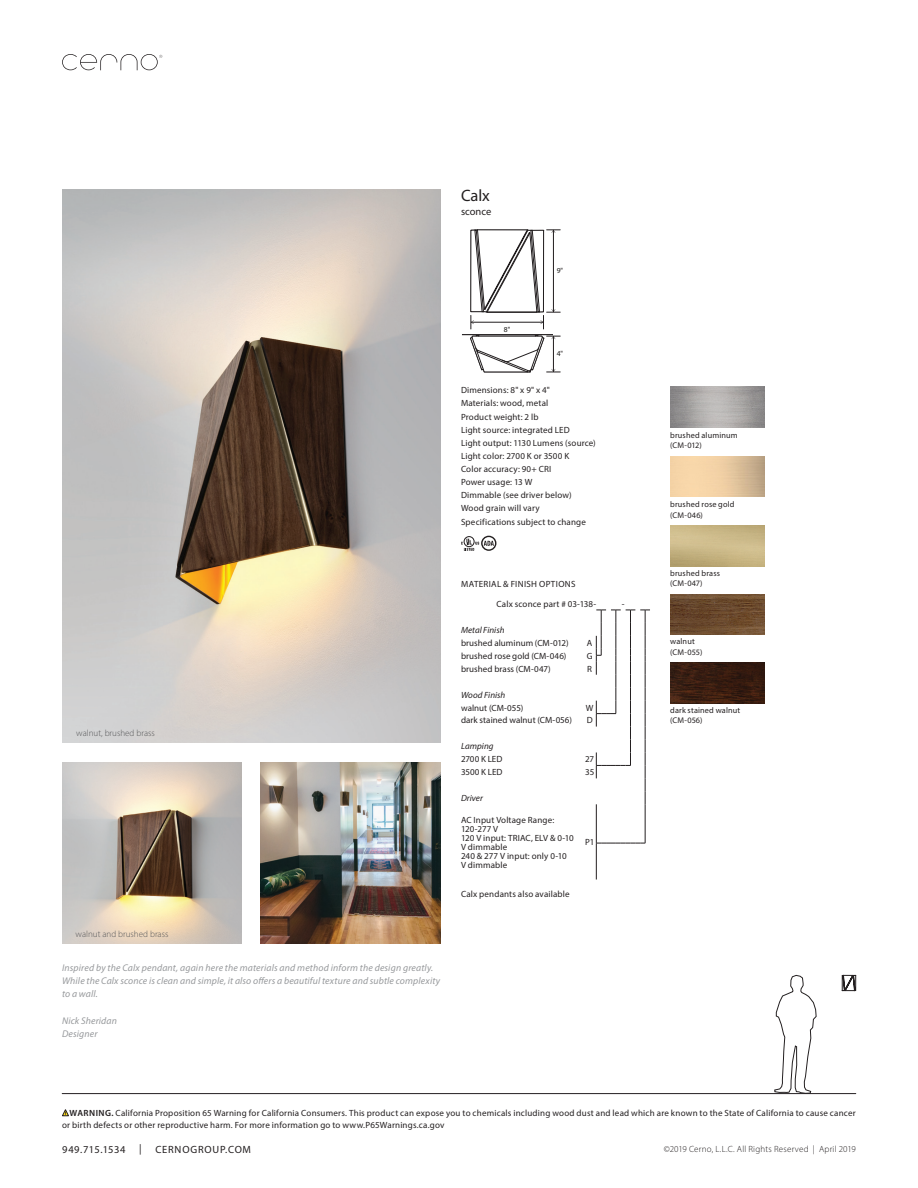
<style>
.page{position:relative;width:918px;height:1188px;background:#fff}
.page>*{position:absolute;margin:0;border:0;box-sizing:border-box;transform-origin:0 0}
.t1{font:16.5px "Myriad Pro";color:#231f20}
.t2{font:10.5px "Myriad Pro";letter-spacing:.065em;color:#231f20}
.t3{font:10.5px "Myriad Pro";letter-spacing:.045em;color:#231f20}
.t4{font:italic 9.75px/13px "Myriad Pro";letter-spacing:.015em;color:#97999c}
.t5{font:9px/12px "Myriad Pro";letter-spacing:.02em;color:#231f20}
.t6{font:300 9px "Myriad Pro";letter-spacing:.025em;color:#231f20}
.t7{font:300 9px "Myriad Pro";color:#57585a}
.t8{font:italic 9px "Myriad Pro";letter-spacing:.005em;color:#231f20}
.t9{font:9px "Myriad Pro";letter-spacing:.04em;color:#231f20}
.t10{font:8.25px/10.5px "Myriad Pro";letter-spacing:.015em;color:#231f20}
.t11{font:7.5px "Myriad Pro";color:#1a1917}
.s1{color:#211d1e}
.s2{font-weight:600}
</style>
<div class="page">
<svg style="left:62px;top:54px;width:100px;height:16px"></svg>
<svg style="left:62px;top:1109px;width:7px;height:8px"></svg>
<hr style="left:62px;top:1093px;width:794px;height:1px;background:#241f21">
<svg style="left:774px;top:975px;width:43px;height:119px"></svg>
<svg style="left:842px;top:975px;width:14px;height:16px"></svg>
<img style="left:62px;top:189px;width:378px;height:553px">
<svg style="left:461px;top:536px;width:35px;height:15px"></svg>
<hr style="left:645px;top:804px;width:1px;height:39px;background:#231f20">
<svg style="left:597px;top:843px;width:48px;height:1px"></svg>
<hr style="left:596px;top:804px;width:1px;height:39px;background:#231f20">
<hr style="left:596px;top:843px;width:1px;height:37px;background:#231f20">
<svg style="left:596px;top:610px;width:54px;height:194px"></svg>
<hr style="left:463px;top:334px;width:89px;height:1px;background:#211d1e">
<svg style="left:470px;top:335px;width:90px;height:38px"></svg>
<svg style="left:470px;top:229px;width:90px;height:100px"></svg>
<img style="left:62px;top:763px;width:179px;height:181px">
<img style="left:261px;top:763px;width:179px;height:181px">
<img style="left:670px;top:526px;width:95px;height:40px">
<img style="left:670px;top:594px;width:95px;height:41px">
<img style="left:670px;top:663px;width:95px;height:40px">
<p class="t1" style="left:461px;top:186px;width:30px">Calx</p>
<p class="t2" style="left:461px;top:205px;width:32px">sconce</p>
<p class="t11" style="left:504px;top:324px;width:8px">8<span class="s1">"</span></p>
<p class="t11" style="left:557px;top:266px;width:8px">9<span class="s1">"</span></p>
<p class="t11" style="left:557px;top:349px;width:8px">4<span class="s1">"</span></p>
<p class="t5" style="left:461px;top:384px;width:90px">Dimensions: 8" x 9" x 4"</p>
<p class="t5" style="left:461px;top:397px;width:89px">Materials: wood, metal</p>
<p class="t5" style="left:461px;top:410px;width:79px">Product weight: 2 lb</p>
<p class="t5" style="left:461px;top:424px;width:110px">Light source: integrated LED</p>
<p class="t5" style="left:461px;top:437px;width:136px">Light output: 1130 Lumens (source)</p>
<p class="t5" style="left:461px;top:450px;width:110px">Light color: 2700 K or 3500 K</p>
<p class="t5" style="left:461px;top:463px;width:92px">Color accuracy: 90+ CRI</p>
<p class="t5" style="left:461px;top:476px;width:73px">Power usage: 13 W</p>
<p class="t5" style="left:461px;top:489px;width:112px">Dimmable (see driver below)</p>
<p class="t5" style="left:461px;top:502px;width:80px">Wood grain will vary</p>
<p class="t5" style="left:461px;top:515px;width:126px">Specifications subject to change</p>
<p class="t7" style="left:76px;top:727px;width:80px">walnut, brushed brass</p>
<p class="t7" style="left:76px;top:928px;width:94px">walnut and brushed brass</p>
<p class="t4" style="left:62px;top:961px;width:379px">Inspired by the Calx pendant, again here the materials and method inform the design greatly.<br>While the Calx sconce is clean and simple, it also offers a beautiful texture and subtle complexity to a wall.</p>
<p class="t4" style="left:62px;top:1014px;width:56px">Nick Sheridan</p>
<p class="t4" style="left:62px;top:1027px;width:37px">Designer</p>
<p class="t9" style="left:461px;top:578px;width:116px">MATERIAL &amp; FINISH OPTIONS</p>
<p class="t5" style="left:497px;top:598px;width:101px">Calx sconce part # 03-138-</p>
<p class="t5" style="left:622px;top:598px;width:4px">-</p>
<p class="t8" style="left:461px;top:624px;width:45px">Metal Finish</p>
<p class="t5" style="left:461px;top:637px;width:109px">brushed aluminum (CM-012)</p>
<p class="t5" style="left:587px;top:637px;width:7px">A</p>
<p class="t5" style="left:461px;top:650px;width:107px">brushed rose gold (CM-046)</p>
<p class="t5" style="left:587px;top:650px;width:7px">G</p>
<p class="t5" style="left:461px;top:662px;width:91px">brushed brass (CM-047)</p>
<p class="t5" style="left:587px;top:662px;width:6px">R</p>
<p class="t8" style="left:461px;top:689px;width:46px">Wood Finish</p>
<p class="t5" style="left:461px;top:701px;width:64px">walnut (CM-055)</p>
<p class="t5" style="left:586px;top:701px;width:9px">W</p>
<p class="t5" style="left:461px;top:714px;width:112px">dark stained walnut (CM-056)</p>
<p class="t5" style="left:587px;top:714px;width:7px">D</p>
<p class="t8" style="left:461px;top:741px;width:34px">Lamping</p>
<p class="t5" style="left:461px;top:753px;width:43px">2700 K LED</p>
<p class="t5" style="left:585px;top:753px;width:11px">27</p>
<p class="t5" style="left:461px;top:766px;width:43px">3500 K LED</p>
<p class="t5" style="left:585px;top:766px;width:11px">35</p>
<p class="t8" style="left:461px;top:793px;width:23px">Driver</p>
<p class="t5" style="left:461px;top:815px;width:95px;line-height:9px">AC Input Voltage Range:<br>120-277 V</p>
<p class="t5" style="left:461px;top:832px;width:114px">120 V input: TRIAC, ELV &amp; 0-10</p>
<p class="t5" style="left:461px;top:841px;width:48px">V dimmable</p>
<p class="t5" style="left:461px;top:850px;width:107px">240 &amp; 277 V input: only 0-10</p>
<p class="t5" style="left:461px;top:859px;width:48px">V dimmable</p>
<p class="t5" style="left:585px;top:836px;width:11px">P1</p>
<p class="t5" style="left:461px;top:888px;width:110px">Calx pendants also available</p>
<p class="t10" style="left:670px;top:429px;width:69px">brushed aluminum (CM-012)</p>
<p class="t10" style="left:670px;top:499px;width:66px">brushed rose gold (CM-046)</p>
<p class="t10" style="left:670px;top:568px;width:51px">brushed brass (CM-047)</p>
<p class="t10" style="left:670px;top:636px;width:34px">walnut (CM-055)</p>
<p class="t10" style="left:670px;top:705px;width:71px">dark stained walnut (CM-056)</p>
<p class="t5" style="left:62px;top:1107px;width:795px;text-indent:8px"><span class="s2">WARNING.</span> California Proposition 65 Warning for California Consumers. This product can expose you to chemicals including wood dust and lead which are known to the State of California to cause cancer or birth defects or other reproductive harm. For more information go to www.P65Warnings.ca.gov</p>
<p class="t3" style="left:62px;top:1143px;width:65px">949.715.1534</p>
<p class="t2" style="left:139px;top:1142px;width:4px">|</p>
<p class="t2" style="left:156px;top:1143px;width:97px">CERNOGROUP.COM</p>
<p class="t6" style="left:664px;top:1144px;width:194px">©2019 Cerno, L.L.C. All Rights Reserved | April 2019</p>
</div>
